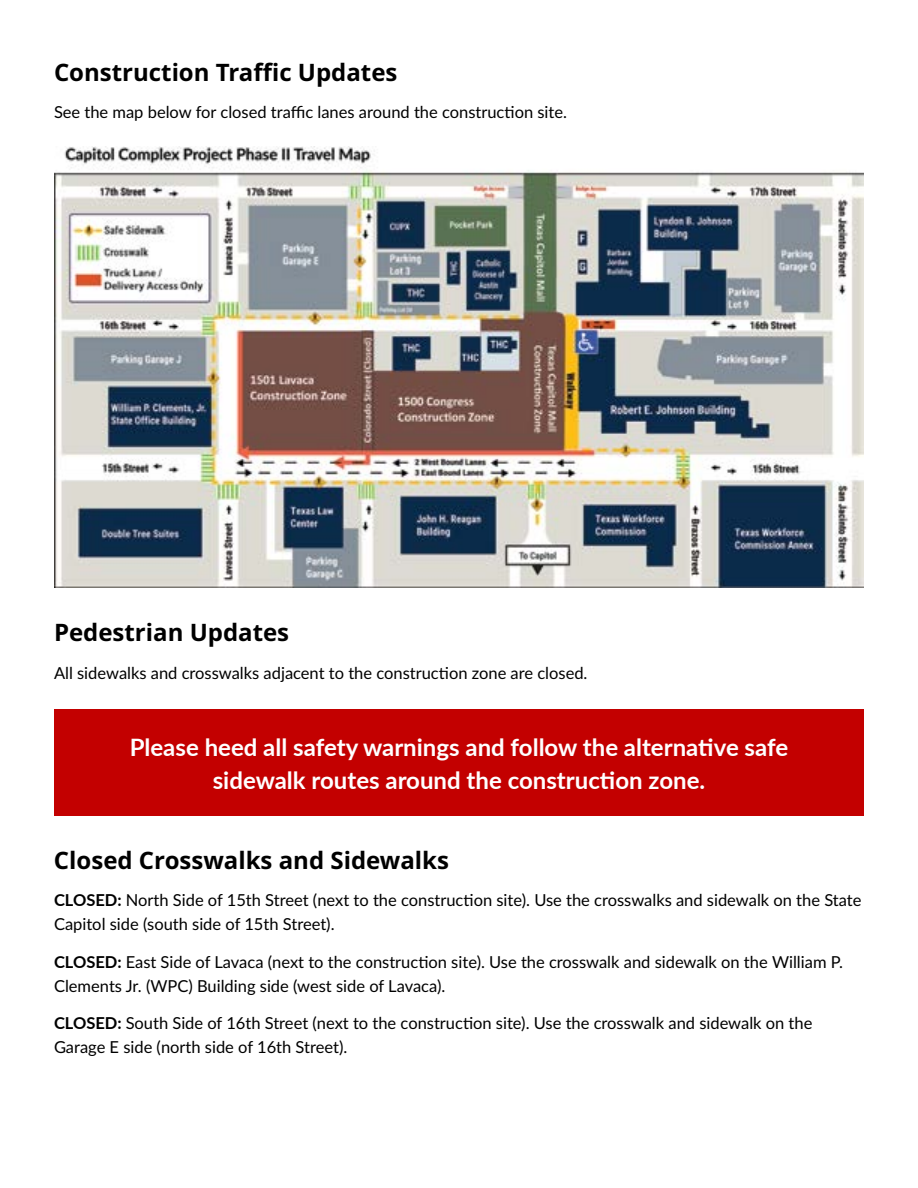
<style>
.page{position:relative;width:918px;height:1188px;background:#fff}
.page>*{position:absolute;margin:0;border:0;box-sizing:border-box;transform-origin:0 0}
.t1{font:700 24px/33px "Lato";color:#fff;text-align:center}
.t2{font:700 24px "Noto Sans";color:#000}
.t3{font:16.5px/24px "Lato";color:#000}
.s1{font-weight:700}
</style>
<div class="page">
<img style="left:54px;top:147px;width:810px;height:441px">
<div style="left:54px;top:710px;width:810px;height:106px;background:#c30000"></div>
<h1 class="t2" style="left:54px;top:55px;width:345px">Construction Traffic Updates</h1>
<p class="t3" style="left:54px;top:100px;width:515px">See the map below for closed traffic lanes around the construction site.</p>
<h1 class="t2" style="left:54px;top:616px;width:237px">Pedestrian Updates</h1>
<p class="t3" style="left:54px;top:660px;width:535px">All sidewalks and crosswalks adjacent to the construction zone are closed.</p>
<h1 class="t1" style="left:130px;top:730px;width:660px">Please heed all safety warnings and follow the alternative safe sidewalk routes around the construction zone.</h1>
<h1 class="t2" style="left:54px;top:843px;width:397px">Closed Crosswalks and Sidewalks</h1>
<p class="t3" style="left:54px;top:887px;width:809px"><span class="s1">CLOSED:</span> North Side of 15th Street (next to the construction site). Use the crosswalks and sidewalk on the State<br>Capitol side (south side of 15th Street).</p>
<p class="t3" style="left:54px;top:949px;width:790px"><span class="s1">CLOSED:</span> East Side of Lavaca (next to the construction site). Use the crosswalk and sidewalk on the William P.<br>Clements Jr. (WPC) Building side (west side of Lavaca).</p>
<p class="t3" style="left:54px;top:1010px;width:760px"><span class="s1">CLOSED:</span> South Side of 16th Street (next to the construction site). Use the crosswalk and sidewalk on the<br>Garage E side (north side of 16th Street).</p>
</div>
